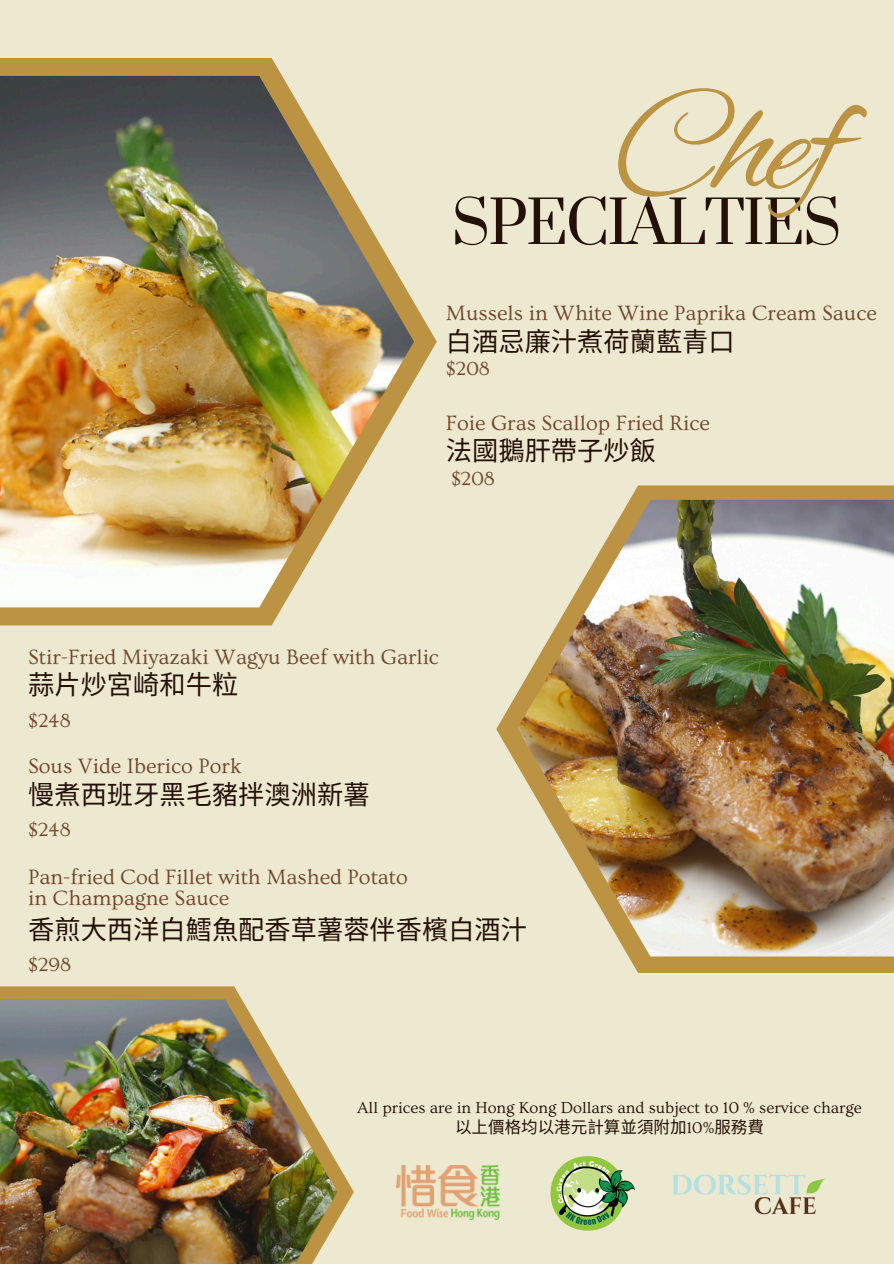
<style>
.page{position:relative;width:894px;height:1264px;background:#fff}
.page>*{position:absolute;margin:0;border:0;box-sizing:border-box;transform-origin:0 0}
.t1{font:151.65px "Alex Brush";color:#bb9343}
.t2{font:58.05px "Prata";letter-spacing:-.035em;color:#241006}
.t3{font:26.25px "Noto Sans CJ Ksc";color:#241006}
.t4{font:21.75px "Ovo";color:#72462c}
.t5{font:19.95px "Ovo";color:#72462c}
.t6{font:16.5px "Ovo";color:#241006}
.t7{font:16.5px "Noto Sans CJ Ksc";color:#241006}
.s1{font-family:"Ovo"}
</style>
<div class="page">
<div style="left:0;top:0;width:893px;height:1263px;background:#ede9d1"></div>
<svg style="left:0;top:58px;width:436px;height:567px"></svg>
<img style="left:0;top:76px;width:414px;height:531px">
<svg style="left:496px;top:485px;width:397px;height:487px"></svg>
<img style="left:517px;top:500px;width:376px;height:456px">
<img style="left:672px;top:1174px;width:153px;height:41px">
<img style="left:550px;top:1156px;width:85px;height:75px">
<img style="left:396px;top:1165px;width:103px;height:54px">
<svg style="left:0;top:986px;width:354px;height:235px"></svg>
<img style="left:0;top:999px;width:337px;height:264px">
<p class="t1" style="left:613px;top:62px;width:229px">Chef</p>
<p class="t2" style="left:451px;top:186px;width:391px">SPECIALTIES</p>
<p class="t4" style="left:446px;top:301px;width:432px">Mussels in White Wine Paprika Cream Sauce</p>
<p class="t3" style="left:446px;top:320px;width:283px">白酒忌廉汁煮荷蘭藍青口</p>
<p class="t5" style="left:446px;top:358px;width:45px">$208</p>
<p class="t4" style="left:446px;top:411px;width:265px">Foie Gras Scallop Fried Rice</p>
<p class="t3" style="left:446px;top:430px;width:211px">法國鵝肝帶子炒飯</p>
<p class="t5" style="left:451px;top:468px;width:45px">$208</p>
<p class="t4" style="left:28px;top:645px;width:412px">Stir-Fried Miyazaki Wagyu Beef with Garlic</p>
<p class="t3" style="left:28px;top:664px;width:211px">蒜片炒宮崎和牛粒</p>
<p class="t5" style="left:28px;top:709px;width:44px">$248</p>
<p class="t4" style="left:28px;top:754px;width:215px">Sous Vide Iberico Pork</p>
<p class="t3" style="left:28px;top:773px;width:343px">慢煮西班牙黑毛豬拌澳洲新薯</p>
<p class="t5" style="left:28px;top:819px;width:44px">$248</p>
<p class="t4" style="left:28px;top:864px;width:381px">Pan-fried Cod Fillet with Mashed Potato</p>
<p class="t4" style="left:28px;top:886px;width:203px">in Champagne Sauce</p>
<h4 class="t3" style="left:28px;top:908px;width:500px">香煎大西洋白鱈魚配香草薯蓉伴香檳白酒汁</h4>
<p class="t5" style="left:28px;top:954px;width:45px">$298</p>
<p class="t6" style="left:357px;top:1098px;width:506px">All prices are in Hong Kong Dollars and subject to 10 % service charge</p>
<p class="t7" style="left:455px;top:1114px;width:310px">以上價格均以港元計算並須附加<span class="s1">10%</span>服務費</p>
</div>
